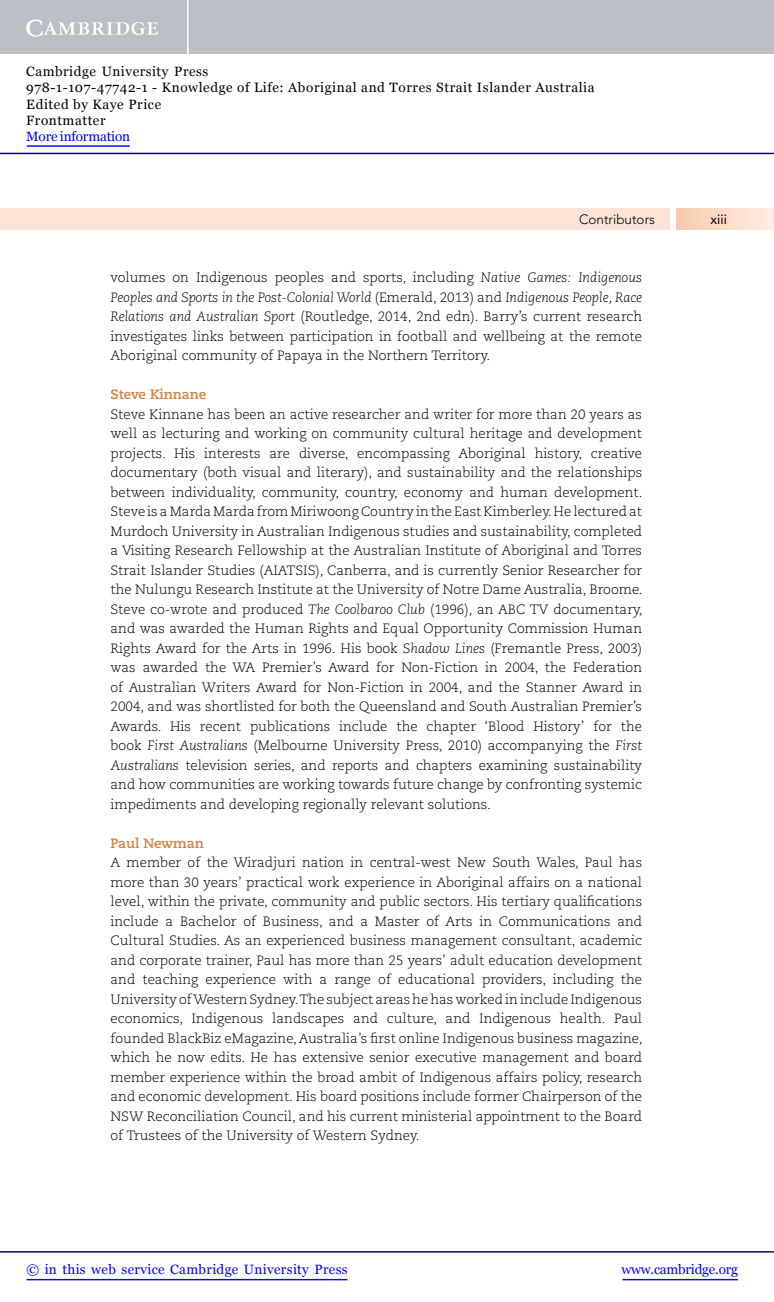
<style>
.page{position:relative;width:774px;height:1302px;background:#fff}
.page>*{position:absolute;margin:0;border:0;box-sizing:border-box;transform-origin:0 0}
.t1{font:300 13.5px/19.5px "Caecilia LT Std";color:#000;text-align:justify}
.t2{font:13.5px/16.2px "Georgia";letter-spacing:.045em;color:#000}
.t3{font:13.5px "Georgia";letter-spacing:.025em;color:#00f}
.t4{font:700 13.5px "Caecilia LT Std";color:#d57d3a}
.t5{font:13.5px "Georgia";letter-spacing:-.015em;color:#00f}
.t6{font:13.5px "Georgia";letter-spacing:-.01em;color:#00f}
.t7{font:300 13.5px "Avenir LT Std";color:#000}
.t8{font:13.5px "Avenir LT Std";color:#000}
.s1{font-style:italic}
</style>
<div class="page">
<div style="left:0;top:208px;width:670px;height:21px;background:#fde4d6"></div>
<div style="left:676px;top:208px;width:98px;height:21px;background:linear-gradient(to right,#f7c9ae,#ffede5)"></div>
<div style="left:0;top:0;width:774px;height:54px;background:#bac0c6"></div>
<svg style="left:26px;top:20px;width:132px;height:17px"></svg>
<hr style="left:187px;top:0;width:2px;height:54px;background:#fff">
<hr style="left:0;top:153px;width:774px;height:1px;background:#150666">
<hr style="left:27px;top:145px;width:103px;height:2px;background:#00f">
<hr style="left:622px;top:1279px;width:116px;height:1px;background:#00f">
<hr style="left:0;top:1251px;width:774px;height:1px;background:#150666">
<hr style="left:26px;top:1279px;width:321px;height:1px;background:#00f">
<p class="t2" style="left:26px;top:64px;width:570px">Cambridge University Press<br>978-1-107-47742-1 - Knowledge of Life: Aboriginal and Torres Strait Islander Australia Edited by Kaye Price<br>Frontmatter</p>
<p class="t6" style="left:26px;top:128px;width:105px">More information</p>
<p class="t7" style="left:579px;top:211px;width:77px">Contributors</p>
<p class="t8" style="left:710px;top:211px;width:18px">xiii</p>
<p class="t1" style="left:111px;top:268px;width:533px">volumes on Indigenous peoples and sports, including <span class="s1">Native Games: Indigenous Peoples and Sports in the Post-Colonial World</span> (Emerald, 2013) and <span class="s1">Indigenous People, Race Relations and Australian Sport</span> (Routledge, 2014, 2nd edn). Barry’s current research investigates links between participation in football and wellbeing at the remote Aboriginal community of Papaya in the Northern Territory.</p>
<p class="t4" style="left:111px;top:386px;width:97px">Steve Kinnane</p>
<p class="t1" style="left:111px;top:405px;width:534px">Steve Kinnane has been an active researcher and writer for more than 20 years as well as lecturing and working on community cultural heritage and development projects. His interests are diverse, encompassing Aboriginal history, creative documentary (both visual and literary), and sustainability and the relationships between individuality, community, country, economy and human development.<br>Steve is a Marda Marda from Miriwoong Country in the East Kimberley. He lectured at Murdoch University in Australian Indigenous studies and sustainability, completed a Visiting Research Fellowship at the Australian Institute of Aboriginal and Torres Strait Islander Studies (AIATSIS), Canberra, and is currently Senior Researcher for the Nulungu Research Institute at the University of Notre Dame Australia, Broome.<br>Steve co-wrote and produced <span class="s1">The Coolbaroo Club</span> (1996), an ABC TV documentary, and was awarded the Human Rights and Equal Opportunity Commission Human Rights Award for the Arts in 1996. His book <span class="s1">Shadow Lines</span> (Fremantle Press, 2003) was awarded the WA Premier’s Award for Non-Fiction in 2004, the Federation of Australian Writers Award for Non-Fiction in 2004, and the Stanner Award in 2004, and was shortlisted for both the Queensland and South Australian Premier’s Awards. His recent publications include the chapter ‘Blood History’ for the book <span class="s1">First Australians</span> (Melbourne University Press, 2010) accompanying the <span class="s1">First Australians</span> television series, and reports and chapters examining sustainability and how communities are working towards future change by confronting systemic impediments and developing regionally relevant solutions.</p>
<p class="t4" style="left:111px;top:835px;width:95px">Paul Newman</p>
<p class="t1" style="left:111px;top:853px;width:533px">A member of the Wiradjuri nation in central-west New South Wales, Paul has more than 30 years’ practical work experience in Aboriginal affairs on a national level, within the private, community and public sectors. His tertiary qualifications include a Bachelor of Business, and a Master of Arts in Communications and Cultural Studies. As an experienced business management consultant, academic and corporate trainer, Paul has more than 25 years’ adult education development and teaching experience with a range of educational providers, including the University of Western Sydney. The subject areas he has worked in include Indigenous economics, Indigenous landscapes and culture, and Indigenous health. Paul founded BlackBiz eMagazine, Australia’s first online Indigenous business magazine, which he now edits. He has extensive senior executive management and board member experience within the broad ambit of Indigenous affairs policy, research and economic development. His board positions include former Chairperson of the NSW Reconciliation Council, and his current ministerial appointment to the Board of Trustees of the University of Western Sydney.</p>
<p class="t3" style="left:26px;top:1260px;width:323px">© in this web service Cambridge University Press</p>
<p class="t5" style="left:621px;top:1260px;width:118px">www.cambridge.org</p>
</div>
